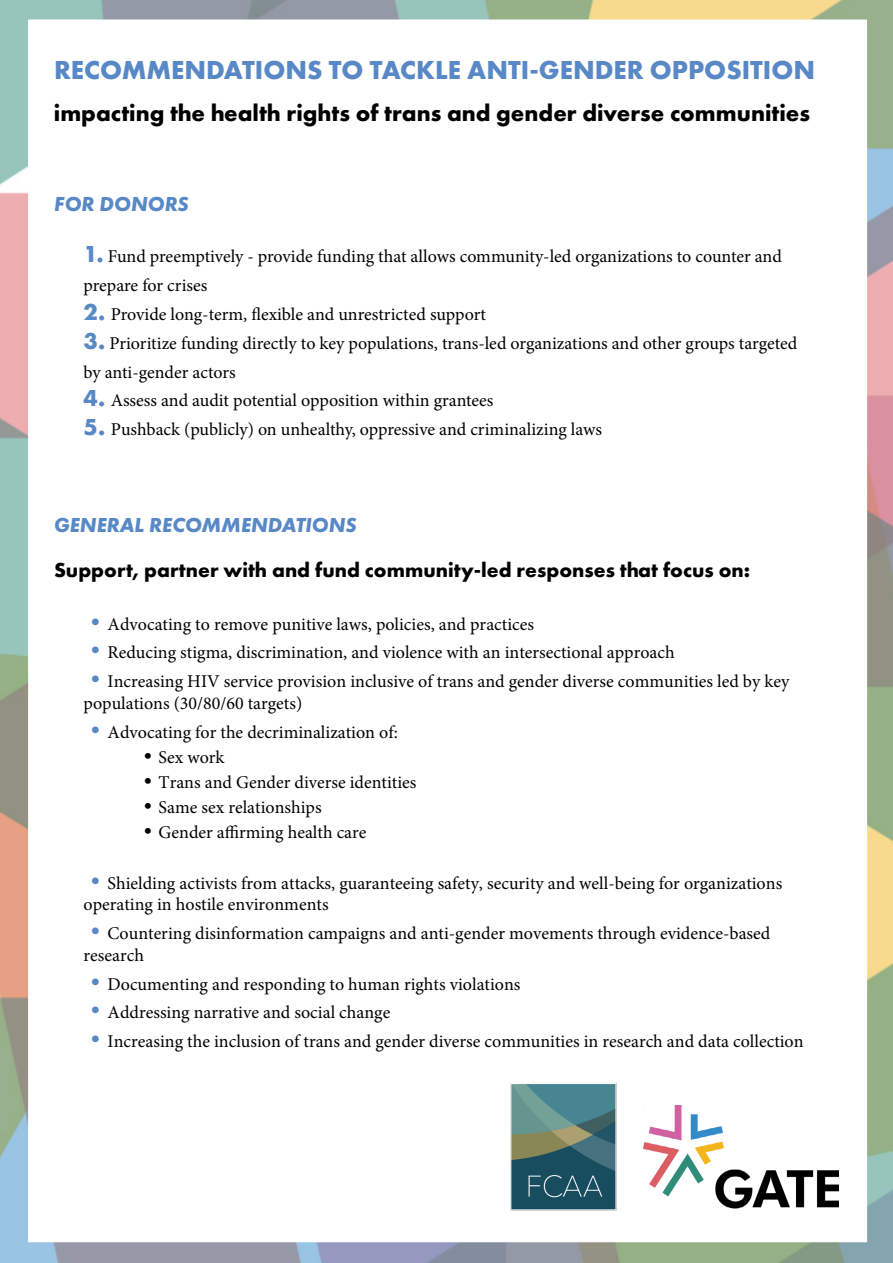
<style>
.page{position:relative;width:893px;height:1263px;background:#fff}
.page>*{position:absolute;margin:0;border:0;box-sizing:border-box;transform-origin:0 0}
.t1{font:700 27px "Futura PT";color:#5888c6}
.t2{font:700 24px "Futura PT";color:#000}
.t3{font:700 21px "Futura PT";color:#000}
.t4{font:italic 700 21px "Futura PT";color:#5888c6}
.t5{font:18px/21.6px "Minion Pro";color:#000}
.s1{font-family:"Futura PT";font-weight:700;font-size:24px;color:#5888c6}
.s2{font-family:"Futura PT";font-size:24px;color:#5888c6}
.s3{font-family:"Futura PT";font-size:21px}
</style>
<div class="page">
<img style="left:0;top:0;width:893px;height:1263px">
<img style="left:644px;top:1105px;width:195px;height:104px">
<img style="left:491px;top:1077px;width:147px;height:138px">
<h1 class="t1" style="left:54px;top:53px;width:763px">RECOMMENDATIONS TO TACKLE ANTI-GENDER OPPOSITION</h1>
<h2 class="t2" style="left:54px;top:98px;width:758px">impacting the health rights of trans and gender diverse communities</h2>
<p class="t4" style="left:54px;top:191px;width:136px">FOR DONORS</p>
<p class="t5" style="left:84px;top:242px;width:700px;line-height:28.8px"><span class="s1">1.</span> Fund preemptively - provide funding that allows community-led organizations to counter and prepare for crises</p>
<p class="t5" style="left:84px;top:304px;width:404px"><span class="s1">2.</span> Provide long-term, flexible and unrestricted support</p>
<p class="t5" style="left:84px;top:329px;width:715px;line-height:28.8px"><span class="s1">3.</span> Prioritize funding directly to key populations, trans-led organizations and other groups targeted by anti-gender actors</p>
<p class="t5" style="left:84px;top:390px;width:411px"><span class="s1">4.</span> Assess and audit potential opposition within grantees</p>
<p class="t5" style="left:84px;top:419px;width:520px"><span class="s1">5.</span> Pushback (publicly) on unhealthy, oppressive and criminalizing laws</p>
<p class="t4" style="left:54px;top:512px;width:304px">GENERAL RECOMMENDATIONS</p>
<p class="t3" style="left:54px;top:556px;width:698px">Support, partner with and fund community-led responses that focus on:</p>
<p class="t5" style="left:84px;top:613px;width:452px"><span class="s2">•</span>Advocating to remove punitive laws, policies, and practices</p>
<p class="t5" style="left:84px;top:642px;width:592px"><span class="s2">•</span>Reducing stigma, discrimination, and violence with an intersectional approach</p>
<p class="t5" style="left:84px;top:671px;width:707px"><span class="s2">•</span>Increasing HIV service provision inclusive of trans and gender diverse communities led by key populations (30/80/60 targets)</p>
<p class="t5" style="left:84px;top:721px;width:316px"><span class="s2">•</span>Advocating for the decriminalization of:</p>
<p class="t5" style="left:138px;top:746px;width:88px"><span class="s3">•</span>Sex work</p>
<p class="t5" style="left:138px;top:771px;width:280px"><span class="s3">•</span>Trans and Gender diverse identities</p>
<p class="t5" style="left:138px;top:797px;width:185px"><span class="s3">•</span>Same sex relationships</p>
<p class="t5" style="left:138px;top:822px;width:230px"><span class="s3">•</span>Gender affirming health care</p>
<p class="t5" style="left:84px;top:872px;width:700px"><span class="s2">•</span>Shielding activists from attacks, guaranteeing safety, security and well-being for organizations operating in hostile environments</p>
<p class="t5" style="left:84px;top:923px;width:688px"><span class="s2">•</span>Countering disinformation campaigns and anti-gender movements through evidence-based research</p>
<p class="t5" style="left:84px;top:973px;width:438px"><span class="s2">•</span>Documenting and responding to human rights violations</p>
<p class="t5" style="left:84px;top:1002px;width:308px"><span class="s2">•</span>Addressing narrative and social change</p>
<p class="t5" style="left:84px;top:1031px;width:721px"><span class="s2">•</span>Increasing the inclusion of trans and gender diverse communities in research and data collection</p>
</div>
